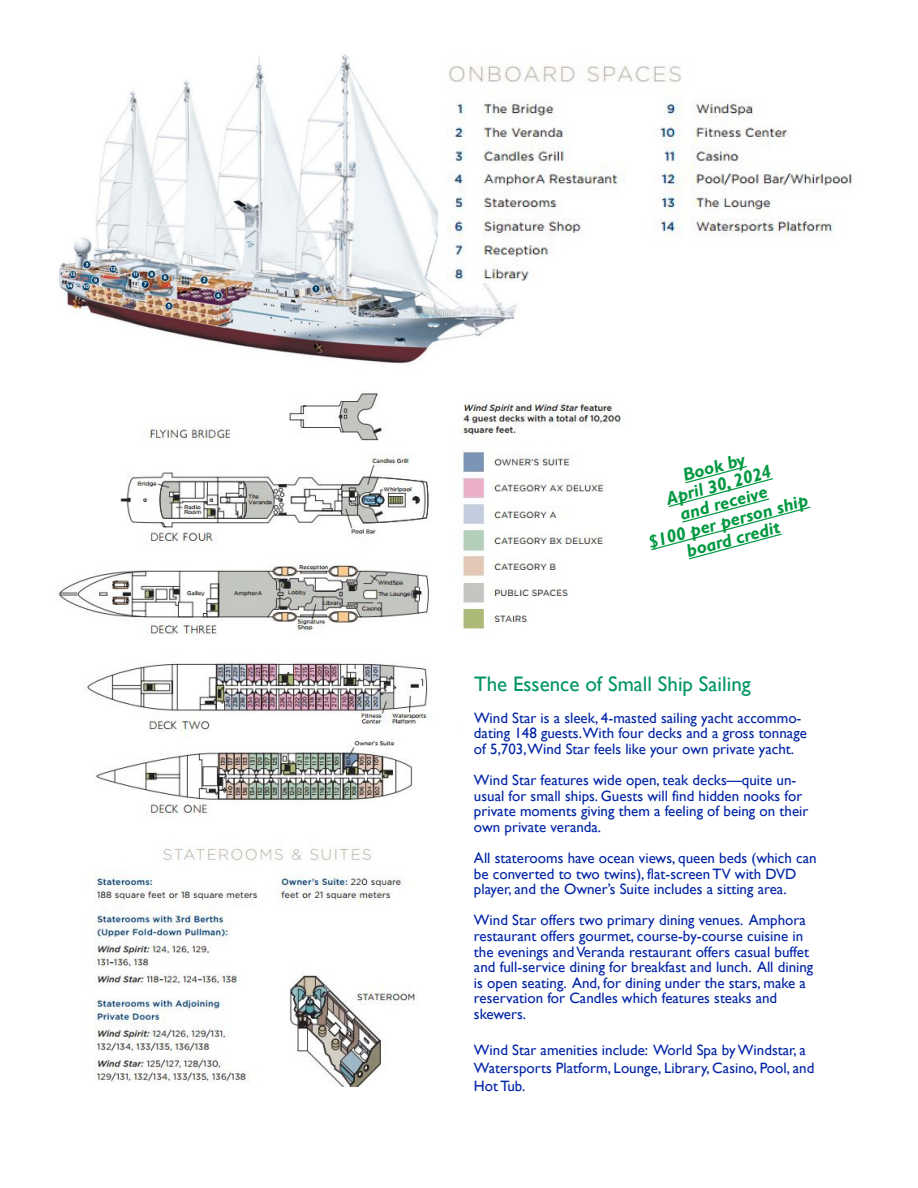
<style>
.page{position:relative;width:918px;height:1188px;background:#fff}
.page>*{position:absolute;margin:0;border:0;box-sizing:border-box;transform-origin:0 0}
.t1{font:21px "Gill Sans";color:#009562}
.t2{font:italic 700 18px/18.6px "Gill Sans";color:#009840;text-align:center}
.t3{font:15px/15.6px "Gill Sans";color:#0024a7}
</style>
<div class="page">
<img style="left:56px;top:393px;width:565px;height:693px">
<img style="left:59px;top:54px;width:458px;height:310px">
<img style="left:439px;top:54px;width:413px;height:229px">
<div style="left:459px;top:677px;width:359px;height:422px;background:#fff"></div>
<svg style="left:651px;top:465px;width:160px;height:95px"></svg>
<p class="t2" style="left:681px;top:466px;width:65px;rotate:-15deg">Book by</p>
<p class="t2" style="left:664px;top:490px;width:109px;rotate:-15deg">April 30, 2024</p>
<p class="t2" style="left:678px;top:505px;width:91px;rotate:-15deg">and receive</p>
<p class="t2" style="left:647px;top:533px;width:166px;rotate:-15deg">$100 per person ship board credit</p>
<p class="t1" style="left:474px;top:672px;width:278px">The Essence of Small Ship Sailing</p>
<p class="t3" style="left:474px;top:710px;width:334px">Wind Star is a sleek, 4-masted sailing yacht accommo&shy;dating 148 guests.With four decks and a gross tonnage of 5,703,Wind Star feels like your own private yacht.</p>
<p class="t3" style="left:474px;top:772px;width:336px">Wind Star features wide open, teak decks—quite un&shy;usual for small ships. Guests will find hidden nooks for private moments giving them a feeling of being on their own private veranda.</p>
<p class="t3" style="left:474px;top:850px;width:344px">All staterooms have ocean views, queen beds (which can be converted to two twins), flat-screen TV with DVD player, and the Owner’s Suite includes a sitting area.</p>
<p class="t3" style="left:474px;top:912px;width:341px">Wind Star offers two primary dining venues. Amphora restaurant offers gourmet, course-by-course cuisine in the evenings and Veranda restaurant offers casual buffet and full-service dining for breakfast and lunch. All dining is open seating. And, for dining under the stars, make a reservation for Candles which features steaks and skewers.</p>
<p class="t3" style="left:474px;top:1041px;width:342px;line-height:18px">Wind Star amenities include: World Spa by Windstar, a<br>Watersports Platform, Lounge, Library, Casino, Pool, and<br>Hot Tub.</p>
</div>
